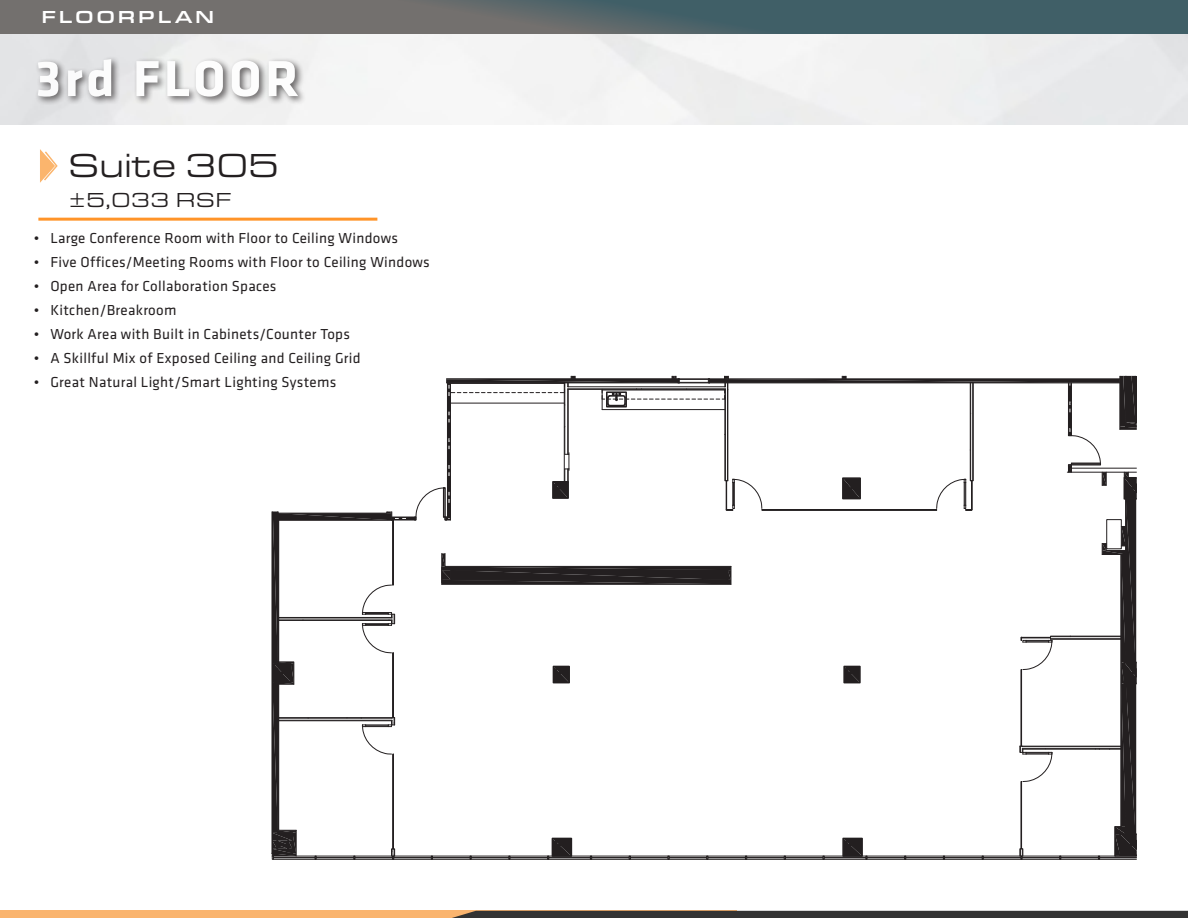
<style>
.page{position:relative;width:1188px;height:918px;background:#fff}
.page>*{position:absolute;margin:0;border:0;box-sizing:border-box;transform-origin:0 0}
.t1{font:700 52.5px "Klavika Basic";letter-spacing:.07em;color:#fff}
.t2{font:34.5px "Eurostile Ext";color:#231f20}
.t3{font:21px "Eurostile Ext";letter-spacing:.02em;color:#231f20}
.t4{font:500 18px "Eurostile Ext";letter-spacing:.15em;color:#fff}
.t5{font:15px "Klavika Basic";letter-spacing:.02em;color:#231f20}
</style>
<div class="page">
<svg style="left:0;top:0;width:1188px;height:34px;background:#59676a"></svg>
<hr style="left:38px;top:218px;width:339px;height:3px;background:#ff9429">
<div style="left:0;top:911px;width:736px;height:7px;background:#fab46e"></div>
<div style="left:452px;top:911px;width:736px;height:7px;background:#333"></div>
<div style="left:34px;top:56px;width:273px;height:50px;background:#231f20;opacity:.75"></div>
<svg style="left:40px;top:149px;width:18px;height:34px"></svg>
<svg style="left:271px;top:376px;width:866px;height:484px"></svg>
<p class="t4" style="left:41px;top:4px;width:174px">FLOORPLAN</p>
<h1 class="t1" style="left:35px;top:41px;width:265px">3rd FLOOR</h1>
<p class="t2" style="left:68px;top:141px;width:212px">Suite 305</p>
<p class="t3" style="left:68px;top:185px;width:165px">±5,033 RSF</p>
<p class="t5" style="left:34px;top:229px;width:366px">• Large Conference Room with Floor to Ceiling Windows</p>
<p class="t5" style="left:34px;top:253px;width:398px">• Five Offices/Meeting Rooms with Floor to Ceiling Windows</p>
<p class="t5" style="left:34px;top:277px;width:244px">• Open Area for Collaboration Spaces</p>
<p class="t5" style="left:34px;top:301px;width:144px">• Kitchen/Breakroom</p>
<p class="t5" style="left:34px;top:325px;width:318px">• Work Area with Built in Cabinets/Counter Tops</p>
<p class="t5" style="left:34px;top:349px;width:328px">• A Skillful Mix of Exposed Ceiling and Ceiling Grid</p>
<p class="t5" style="left:34px;top:373px;width:304px">• Great Natural Light/Smart Lighting Systems</p>
</div>
